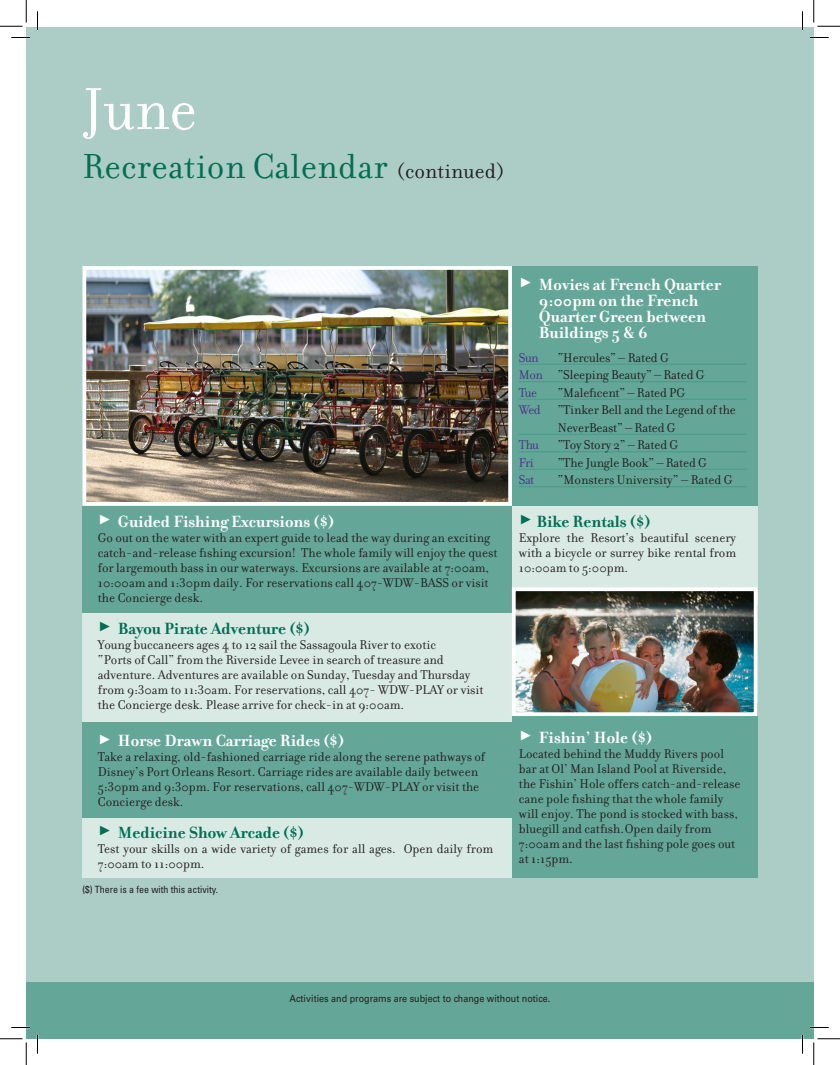
<style>
.page{position:relative;width:840px;height:1065px;background:#fff}
.page>*{position:absolute;margin:0;border:0;box-sizing:border-box;transform-origin:0 0}
.t1{font:63.75px "Filosofia";color:#fff}
.t2{font:37.5px "Filosofia";letter-spacing:.01em;color:#006e53}
.t3{font:700 17.5px/16.2px "Filosofia";color:#fff}
.t4{font:700 17.5px "Filosofia";color:#006e53}
.t5{font:13.75px/15px "Filosofia";color:#231f20}
.t6{font:13.75px "Filosofia";letter-spacing:-.04em;color:#493287}
.t7{font:10px "Univers LT Std";color:#231f20;scale:.9 1}
.t8{font:condensed 10px "Univers LT Std";color:#231f20}
.s1{font-size:22.5px;color:#231f20}
.s2{color:#493287}
</style>
<div class="page">
<div style="left:26px;top:27px;width:788px;height:1012px;background:#accdc5"></div>
<div style="left:26px;top:982px;width:788px;height:57px;background:#64a798"></div>
<div style="left:82px;top:506px;width:430px;height:107px;background:#64a798"></div>
<div style="left:82px;top:818px;width:430px;height:59px;background:#d9eae5"></div>
<div style="left:512px;top:703px;width:246px;height:175px;background:#64a798"></div>
<div style="left:82px;top:613px;width:430px;height:109px;background:#d9eae5"></div>
<div style="left:82px;top:722px;width:430px;height:96px;background:#64a798"></div>
<div style="left:512px;top:501px;width:246px;height:104px;background:#d9eae5"></div>
<img style="left:517px;top:592px;width:236px;height:119px">
<div style="left:512px;top:587px;width:246px;height:129px;border:4px solid #fff"></div>
<div style="left:512px;top:266px;width:246px;height:240px;background:#64a798"></div>
<hr style="left:519px;top:364px;width:228px;height:1px;background:#489a87">
<hr style="left:519px;top:381px;width:228px;height:1px;background:#489a87">
<hr style="left:519px;top:399px;width:228px;height:1px;background:#489a87">
<hr style="left:519px;top:434px;width:228px;height:1px;background:#489a87">
<hr style="left:519px;top:451px;width:228px;height:1px;background:#489a87">
<hr style="left:519px;top:469px;width:228px;height:1px;background:#489a87">
<hr style="left:519px;top:486px;width:228px;height:1px;background:#489a87">
<img style="left:87px;top:271px;width:420px;height:230px">
<div style="left:82px;top:266px;width:430px;height:240px;border:4px solid #fff"></div>
<svg style="left:11px;top:37px;width:19px;height:1px"></svg>
<svg style="left:810px;top:37px;width:19px;height:1px"></svg>
<svg style="left:11px;top:1027px;width:19px;height:1px"></svg>
<svg style="left:810px;top:1027px;width:19px;height:1px"></svg>
<svg style="left:37px;top:11px;width:1px;height:19px"></svg>
<svg style="left:37px;top:1035px;width:1px;height:19px"></svg>
<svg style="left:802px;top:11px;width:1px;height:19px"></svg>
<svg style="left:802px;top:1035px;width:1px;height:19px"></svg>
<svg style="left:0;top:0;width:27px;height:27px"></svg>
<svg style="left:0;top:1039px;width:27px;height:26px"></svg>
<svg style="left:814px;top:0;width:26px;height:27px"></svg>
<svg style="left:814px;top:1039px;width:26px;height:26px"></svg>
<p class="t1" style="left:82px;top:74px;width:116px">June</p>
<p class="t2" style="left:82px;top:146px;width:423px">Recreation Calendar <span class="s1">(continued)</span></p>
<p class="t3" style="left:118px;top:514px;width:218px">Guided Fishing Excursions ($)</p>
<p class="t5" style="left:98px;top:530px;width:401px">Go out on the water with an expert guide to lead the way during an exciting catch-and-release fishing excursion! The whole family will enjoy the quest for largemouth bass in our waterways. Excursions are available at 7:00am, 10:00am and 1:30pm daily. For reservations call 407-WDW-BASS or visit the Concierge desk.</p>
<p class="t4" style="left:118px;top:618px;width:194px">Bayou Pirate Adventure ($)</p>
<p class="t5" style="left:98px;top:637px;width:387px">Young buccaneers ages 4 to 12 sail the Sassagoula River to exotic<br>“Ports of Call” from the Riverside Levee in search of treasure and adventure. Adventures are available on Sunday, Tuesday and Thursday from 9:30am to 11:30am. For reservations, call 407- WDW-PLAY or visit the Concierge desk. Please arrive for check-in at 9:00am.</p>
<p class="t3" style="left:118px;top:733px;width:228px">Horse Drawn Carriage Rides ($)</p>
<p class="t5" style="left:98px;top:750px;width:389px">Take a relaxing, old-fashioned carriage ride along the serene pathways of Disney’s Port Orleans Resort. Carriage rides are available daily between 5:30pm and 9:30pm. For reservations, call 407-WDW-PLAY or visit the Concierge desk.</p>
<p class="t4" style="left:118px;top:822px;width:188px">Medicine Show Arcade ($)</p>
<p class="t5" style="left:98px;top:841px;width:397px">Test your skills on a wide variety of games for all ages. Open daily from<br>7:00am to 11:00pm.</p>
<p class="t8" style="left:82px;top:883px;width:137px">($) There is a fee with this activity.</p>
<p class="t3" style="left:539px;top:276px;width:183px">Movies at French Quarter<br>9:00pm on the French<br>Quarter Green between<br>Buildings 5 &amp; 6</p>
<p class="t6" style="left:519px;top:350px;width:21px">Sun</p>
<p class="t5" style="left:558px;top:350px;width:112px">“Hercules” – Rated G</p>
<p class="t5" style="left:519px;top:367px;width:187px"><span class="s2">Mon</span> “Sleeping Beauty” – Rated G</p>
<p class="t6" style="left:519px;top:385px;width:20px">Tue</p>
<p class="t5" style="left:558px;top:385px;width:129px">“Maleficent” – Rated PG</p>
<p class="t5" style="left:558px;top:401px;width:180px;line-height:17.5px;text-indent:-39px"><span class="s2">Wed</span> “Tinker Bell and the Legend of the<br>NeverBeast” – Rated G</p>
<p class="t6" style="left:519px;top:437px;width:22px">Thu</p>
<p class="t5" style="left:558px;top:437px;width:122px">“Toy Story 2” – Rated G</p>
<p class="t6" style="left:519px;top:455px;width:16px">Fri</p>
<p class="t5" style="left:558px;top:455px;width:151px">“The Jungle Book” – Rated G</p>
<p class="t6" style="left:519px;top:472px;width:17px">Sat</p>
<p class="t5" style="left:558px;top:472px;width:176px">“Monsters University” – Rated G</p>
<p class="t4" style="left:537px;top:511px;width:116px">Bike Rentals ($)</p>
<p class="t5" style="left:519px;top:530px;width:219px;text-align:justify">Explore the Resort’s beautiful scenery with a bicycle or surrey bike rental from 10:00am to 5:00pm.</p>
<p class="t3" style="left:539px;top:729px;width:115px">Fishin’ Hole ($)</p>
<p class="t5" style="left:519px;top:746px;width:223px">Located behind the Muddy Rivers pool bar at Ol’ Man Island Pool at Riverside, the Fishin’ Hole offers catch-and-release cane pole fishing that the whole family will enjoy. The pond is stocked with bass, bluegill and catfish. Open daily from 7:00am and the last fishing pole goes out at 1:15pm.</p>
<p class="t7" style="left:290px;top:993px;width:291px">Activities and programs are subject to change without notice.</p>
</div>
